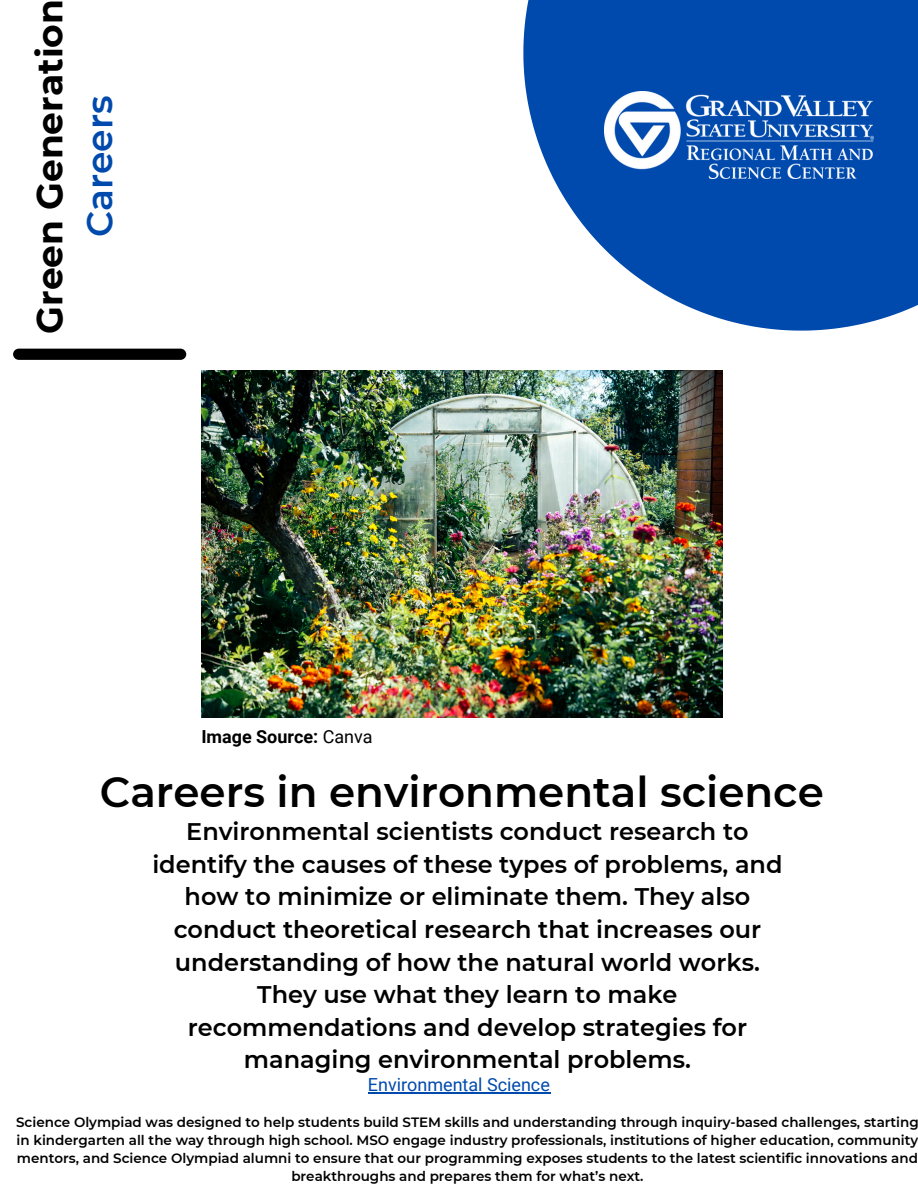
<style>
.page{position:relative;width:918px;height:1188px;background:#fff}
.page>*{position:absolute;margin:0;border:0;box-sizing:border-box;transform-origin:0 0}
.t1{font:600 42px "Montserrat";color:#000}
.t2{font:700 36px/50.2px "Montserrat";color:#000;text-align:center}
.t3{font:600 24px/32.7px "Montserrat";color:#000;text-align:center}
.t4{font:18px "Roboto";color:#004aad}
.t5{font:700 18px "Roboto";color:#000}
.t6{font:600 13.5px/18px "Montserrat";color:#000;text-align:center}
.s1{font-weight:600;color:#004aad}
.s2{font-weight:400}
</style>
<div class="page">
<svg style="left:523px;top:0;width:395px;height:331px;fill:#004aad"></svg>
<img style="left:605px;top:92px;width:269px;height:86px">
<div style="left:13px;top:349px;width:173px;height:11px;background:#000;border-radius:6px"></div>
<img style="left:201px;top:370px;width:521px;height:348px">
<hr style="left:368px;top:1092px;width:182px;height:1px;background:#004aad">
<h2 class="t2" style="left:24px;top:334px;width:336px;rotate:-90deg">Green Generation<br><span class="s1">Careers</span></h2>
<p class="t5" style="left:201px;top:727px;width:173px">Image Source: <span class="s2">Canva</span></p>
<p class="t1" style="left:100px;top:767px;width:726px">Careers in environmental science</p>
<p class="t3" style="left:152px;top:815px;width:632px">Environmental scientists conduct research to identify the causes of these types of problems, and how to minimize or eliminate them. They also conduct theoretical research that increases our understanding of how the natural world works.<br>They use what they learn to make recommendations and develop strategies for managing environmental problems.</p>
<h4 class="t4" style="left:368px;top:1075px;width:183px">Environmental Science</h4>
<p class="t6" style="left:16px;top:1113px;width:904px">Science Olympiad was designed to help students build STEM skills and understanding through inquiry-based challenges, starting in kindergarten all the way through high school. MSO engage industry professionals, institutions of higher education, community mentors, and Science Olympiad alumni to ensure that our programming exposes students to the latest scientific innovations and breakthroughs and prepares them for what’s next.</p>
</div>
